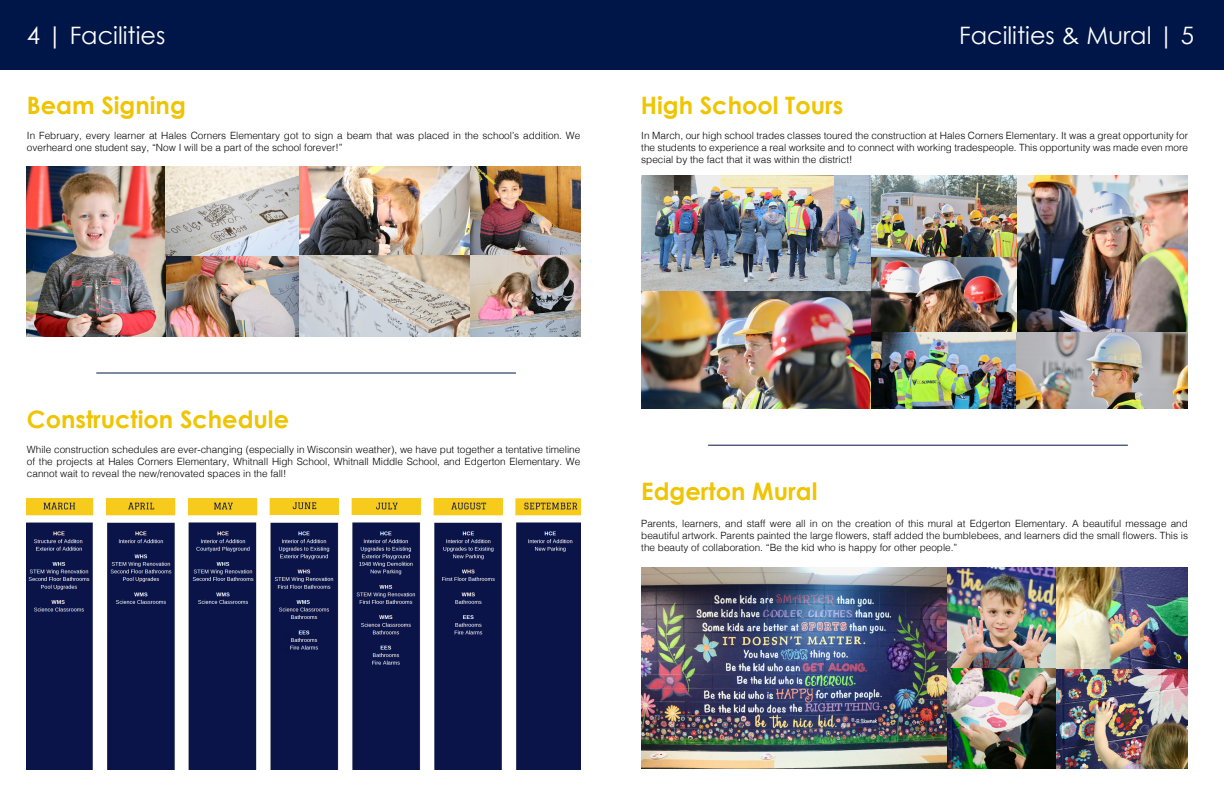
<style>
.page{position:relative;width:1224px;height:792px;background:#fff}
.page>*{position:absolute;margin:0;border:0;box-sizing:border-box;transform-origin:0 0}
.t1{font:700 24px "Century Gothic";color:#efc402}
.t2{font:24px "Century Gothic";color:#fff}
.t3{font:300 10px/12px "Helvetica";color:#000;text-align:justify}
</style>
<div class="page">
<img style="left:166px;top:256px;width:133px;height:80px">
<div style="left:0;top:0;width:612px;height:70px;background:#001648"></div>
<div style="left:612px;top:0;width:612px;height:70px;background:#001648"></div>
<hr style="left:96px;top:373px;width:420px;height:1px;background:#001648">
<img style="left:27px;top:167px;width:139px;height:169px">
<img style="left:27px;top:498px;width:553px;height:271px">
<img style="left:166px;top:167px;width:414px;height:89px">
<img style="left:299px;top:256px;width:281px;height:80px">
<img style="left:871px;top:176px;width:317px;height:232px">
<img style="left:641px;top:176px;width:230px;height:116px">
<img style="left:641px;top:292px;width:230px;height:116px">
<hr style="left:708px;top:445px;width:420px;height:1px;background:#001648">
<img style="left:642px;top:567px;width:546px;height:202px">
<h1 class="t2" style="left:27px;top:21px;width:140px">4 | Facilities</h1>
<h1 class="t2" style="left:959px;top:21px;width:237px">Facilities &amp; Mural | 5</h1>
<h1 class="t1" style="left:27px;top:90px;width:160px">Beam Signing</h1>
<p class="t3" style="left:27px;top:129px;width:555px">In February, every learner at Hales Corners Elementary got to sign a beam that was placed in the school’s addition. We overheard one student say, “Now I will be a part of the school forever!”</p>
<h1 class="t1" style="left:641px;top:90px;width:204px">High School Tours</h1>
<p class="t3" style="left:641px;top:129px;width:548px">In March, our high school trades classes toured the construction at Hales Corners Elementary. It was a great opportunity for the students to experience a real worksite and to connect with working tradespeople. This opportunity was made even more special by the fact that it was within the district!</p>
<h1 class="t1" style="left:27px;top:404px;width:264px">Construction Schedule</h1>
<p class="t3" style="left:27px;top:443px;width:555px">While construction schedules are ever-changing (especially in Wisconsin weather), we have put together a tentative timeline of the projects at Hales Corners Elementary, Whitnall High School, Whitnall Middle School, and Edgerton Elementary. We cannot wait to reveal the new/renovated spaces in the fall!</p>
<h1 class="t1" style="left:641px;top:476px;width:178px">Edgerton Mural</h1>
<p class="t3" style="left:641px;top:516px;width:548px">Parents, learners, and staff were all in on the creation of this mural at Edgerton Elementary. A beautiful message and beautiful artwork. Parents painted the large flowers, staff added the bumblebees, and learners did the small flowers. This is the beauty of collaboration. “Be the kid who is happy for other people.”</p>
</div>
